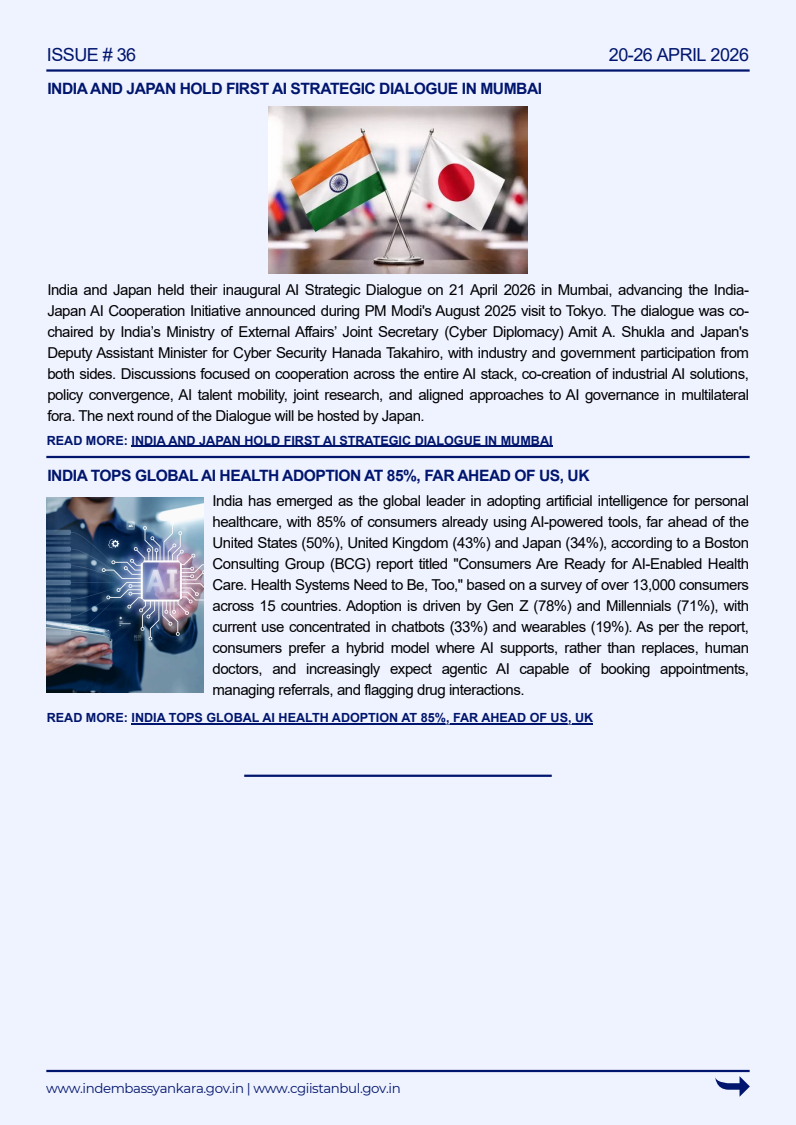
<style>
.page{position:relative;width:796px;height:1125px;background:#fff}
.page>*{position:absolute;margin:0;border:0;box-sizing:border-box;transform-origin:0 0}
.t1{font:18px "Arial";letter-spacing:-.03em;color:#00156d}
.t2{font:700 15.6px "Arial";letter-spacing:-.03em;color:#00156d}
.t3{font:15px/20.9px "Arial";letter-spacing:-.03em;color:#000;text-align:justify}
.t4{font:13.35px "Montserrat";letter-spacing:-.03em;color:#00156d}
.t5{font:700 12.6px "Arial";color:#00156d}
</style>
<div class="page">
<div style="left:0;top:0;width:795px;height:1125px;background:#eff2ff"></div>
<hr style="left:46px;top:1070px;width:703px;height:2px;background:#00156d">
<svg style="left:715px;top:1076px;width:34px;height:21px"></svg>
<img style="left:268px;top:106px;width:259px;height:168px">
<hr style="left:46px;top:69px;width:703px;height:3px;background:#00156d">
<hr style="left:46px;top:456px;width:703px;height:2px;background:#00156d">
<img style="left:46px;top:497px;width:157px;height:196px">
<hr style="left:244px;top:775px;width:307px;height:2px;background:#00156d">
<hr style="left:131px;top:445px;width:421px;height:2px;background:#00156d">
<hr style="left:131px;top:723px;width:462px;height:1px;background:#00156d">
<p class="t1" style="left:47px;top:44px;width:91px">ISSUE # 36</p>
<p class="t1" style="left:608px;top:44px;width:142px">20-26 APRIL 2026</p>
<p class="t2" style="left:47px;top:80px;width:496px">INDIA AND JAPAN HOLD FIRST AI STRATEGIC DIALOGUE IN MUMBAI</p>
<p class="t3" style="left:47px;top:280px;width:703px">India and Japan held their inaugural AI Strategic Dialogue on 21 April 2026 in Mumbai, advancing the India-Japan AI Cooperation Initiative announced during PM Modi's August 2025 visit to Tokyo. The dialogue was co&shy;chaired by India’s Ministry of External Affairs’ Joint Secretary (Cyber Diplomacy) Amit A. Shukla and Japan's Deputy Assistant Minister for Cyber Security Hanada Takahiro, with industry and government participation from both sides. Discussions focused on cooperation across the entire AI stack, co-creation of industrial AI solutions, policy convergence, AI talent mobility, joint research, and aligned approaches to AI governance in multilateral fora. The next round of the Dialogue will be hosted by Japan.</p>
<p class="t5" style="left:47px;top:433px;width:507px">READ MORE: INDIA AND JAPAN HOLD FIRST AI STRATEGIC DIALOGUE IN MUMBAI</p>
<p class="t2" style="left:47px;top:467px;width:543px">INDIA TOPS GLOBAL AI HEALTH ADOPTION AT 85%, FAR AHEAD OF US, UK</p>
<p class="t3" style="left:212px;top:491px;width:538px">India has emerged as the global leader in adopting artificial intelligence for personal healthcare, with 85% of consumers already using AI-powered tools, far ahead of the United States (50%), United Kingdom (43%) and Japan (34%), according to a Boston Consulting Group (BCG) report titled "Consumers Are Ready for AI-Enabled Health Care. Health Systems Need to Be, Too," based on a survey of over 13,000 consumers across 15 countries. Adoption is driven by Gen Z (78%) and Millennials (71%), with current use concentrated in chatbots (33%) and wearables (19%). As per the report, consumers prefer a hybrid model where AI supports, rather than replaces, human doctors, and increasingly expect agentic AI capable of booking appointments, managing referrals, and flagging drug interactions.</p>
<p class="t5" style="left:47px;top:711px;width:548px">READ MORE: INDIA TOPS GLOBAL AI HEALTH ADOPTION AT 85%, FAR AHEAD OF US, UK</p>
<p class="t4" style="left:46px;top:1080px;width:356px">www.indembassyankara.gov.in | www.cgiistanbul.gov.in</p>
</div>
